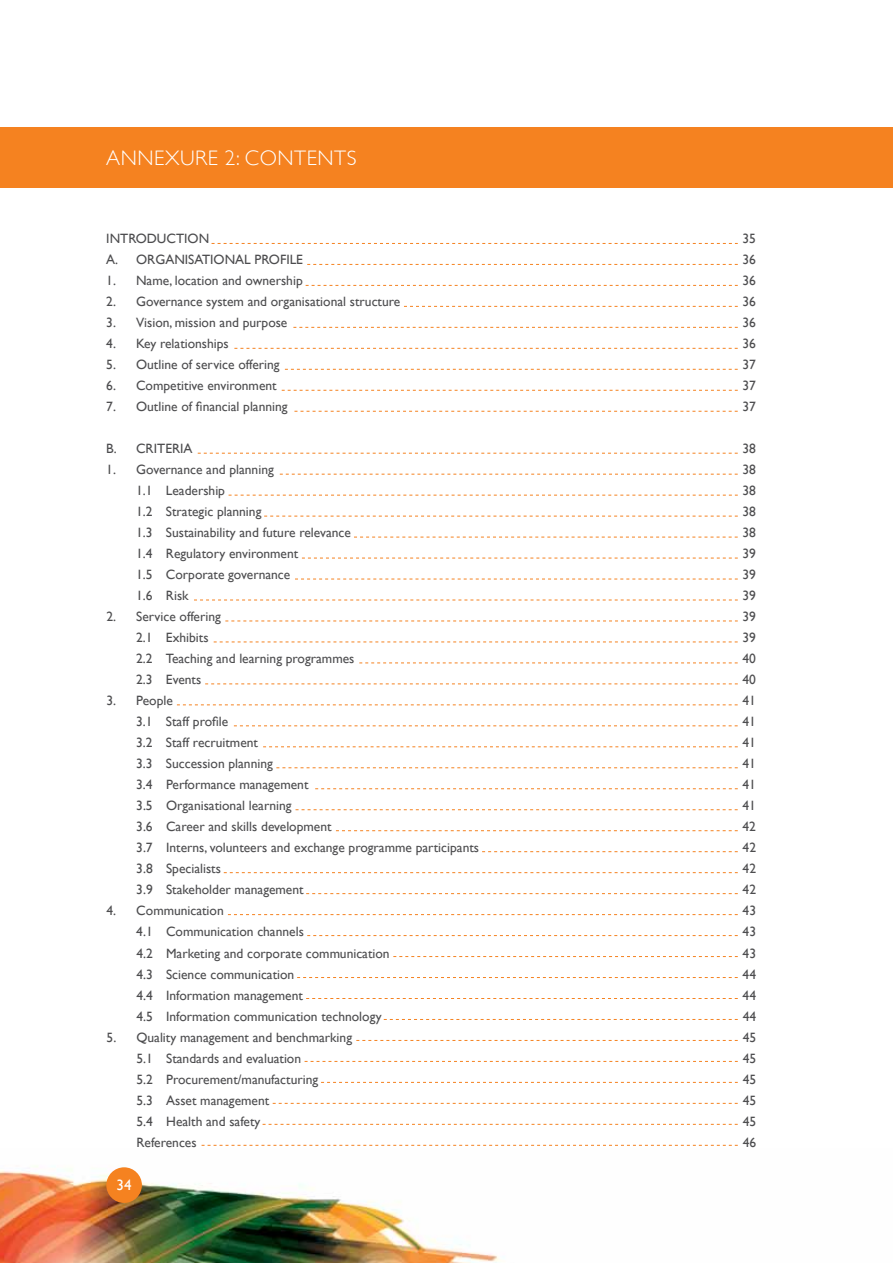
<style>
.page{position:relative;width:893px;height:1263px;background:#fff}
.page>*{position:absolute;margin:0;border:0;box-sizing:border-box;transform-origin:0 0}
.t1{font:300 21px "Gill Sans";letter-spacing:.025em;color:#fff}
.t2{font:15px "Gill Sans";color:#fff}
.t3{font:13.5px "Gill Sans";color:#4d4d4f}
</style>
<div class="page">
<img style="left:0;top:1166px;width:500px;height:97px">
<div style="left:106px;top:1167px;width:36px;height:36px;background:#f58220;border-radius:50%"></div>
<svg style="left:212px;top:243px;width:526px;height:1px"></svg>
<svg style="left:307px;top:264px;width:431px;height:1px"></svg>
<svg style="left:306px;top:285px;width:432px;height:1px"></svg>
<svg style="left:404px;top:306px;width:334px;height:1px"></svg>
<svg style="left:234px;top:348px;width:504px;height:1px"></svg>
<svg style="left:285px;top:369px;width:453px;height:1px"></svg>
<svg style="left:293px;top:327px;width:445px;height:1px"></svg>
<div style="left:0;top:128px;width:893px;height:60px;background:#f58220"></div>
<svg style="left:282px;top:390px;width:456px;height:1px"></svg>
<svg style="left:294px;top:411px;width:444px;height:1px"></svg>
<svg style="left:198px;top:453px;width:540px;height:1px"></svg>
<svg style="left:229px;top:495px;width:509px;height:1px"></svg>
<svg style="left:354px;top:537px;width:384px;height:1px"></svg>
<svg style="left:177px;top:704px;width:561px;height:1px"></svg>
<svg style="left:263px;top:746px;width:475px;height:1px"></svg>
<svg style="left:315px;top:788px;width:423px;height:1px"></svg>
<svg style="left:482px;top:851px;width:256px;height:1px"></svg>
<svg style="left:228px;top:914px;width:510px;height:1px"></svg>
<svg style="left:306px;top:998px;width:432px;height:1px"></svg>
<svg style="left:302px;top:558px;width:436px;height:1px"></svg>
<svg style="left:214px;top:641px;width:524px;height:1px"></svg>
<svg style="left:280px;top:474px;width:458px;height:1px"></svg>
<svg style="left:264px;top:516px;width:474px;height:1px"></svg>
<svg style="left:194px;top:600px;width:544px;height:1px"></svg>
<svg style="left:359px;top:662px;width:379px;height:1px"></svg>
<svg style="left:234px;top:725px;width:504px;height:1px"></svg>
<svg style="left:276px;top:767px;width:462px;height:1px"></svg>
<svg style="left:296px;top:809px;width:442px;height:1px"></svg>
<svg style="left:356px;top:1040px;width:382px;height:1px"></svg>
<svg style="left:321px;top:1082px;width:417px;height:1px"></svg>
<svg style="left:273px;top:1103px;width:465px;height:1px"></svg>
<svg style="left:263px;top:1124px;width:475px;height:1px"></svg>
<svg style="left:202px;top:1145px;width:536px;height:1px"></svg>
<svg style="left:393px;top:956px;width:345px;height:1px"></svg>
<svg style="left:336px;top:830px;width:402px;height:1px"></svg>
<svg style="left:306px;top:893px;width:432px;height:1px"></svg>
<svg style="left:307px;top:935px;width:431px;height:1px"></svg>
<svg style="left:297px;top:977px;width:441px;height:1px"></svg>
<svg style="left:384px;top:1019px;width:354px;height:1px"></svg>
<svg style="left:305px;top:1061px;width:433px;height:1px"></svg>
<svg style="left:224px;top:872px;width:514px;height:1px"></svg>
<svg style="left:225px;top:621px;width:513px;height:1px"></svg>
<svg style="left:295px;top:579px;width:443px;height:1px"></svg>
<svg style="left:205px;top:683px;width:533px;height:1px"></svg>
<h1 class="t1" style="left:106px;top:146px;width:252px">ANNEXURE 2: CONTENTS</h1>
<p class="t3" style="left:106px;top:231px;width:104px">INTRODUCTION</p>
<p class="t3" style="left:742px;top:231px;width:15px">35</p>
<p class="t3" style="left:106px;top:252px;width:198px">A. ORGANISATIONAL PROFILE</p>
<p class="t3" style="left:742px;top:252px;width:15px">36</p>
<p class="t3" style="left:106px;top:273px;width:198px">1. Name, location and ownership</p>
<p class="t3" style="left:742px;top:273px;width:15px">36</p>
<p class="t3" style="left:106px;top:294px;width:296px">2. Governance system and organisational structure</p>
<p class="t3" style="left:742px;top:294px;width:15px">36</p>
<p class="t3" style="left:106px;top:315px;width:183px">3. Vision, mission and purpose</p>
<p class="t3" style="left:742px;top:315px;width:15px">36</p>
<p class="t3" style="left:106px;top:336px;width:124px">4. Key relationships</p>
<p class="t3" style="left:742px;top:336px;width:15px">36</p>
<p class="t3" style="left:106px;top:357px;width:175px">5. Outline of service offering</p>
<p class="t3" style="left:742px;top:357px;width:15px">37</p>
<p class="t3" style="left:106px;top:378px;width:172px">6. Competitive environment</p>
<p class="t3" style="left:742px;top:378px;width:15px">37</p>
<p class="t3" style="left:106px;top:399px;width:183px">7. Outline of financial planning</p>
<p class="t3" style="left:742px;top:399px;width:15px">37</p>
<p class="t3" style="left:106px;top:441px;width:88px">B. CRITERIA</p>
<p class="t3" style="left:742px;top:441px;width:15px">38</p>
<p class="t3" style="left:106px;top:462px;width:169px">1. Governance and planning</p>
<p class="t3" style="left:742px;top:462px;width:15px">38</p>
<p class="t3" style="left:136px;top:483px;width:90px">1.1 Leadership</p>
<p class="t3" style="left:742px;top:483px;width:15px">38</p>
<p class="t3" style="left:136px;top:504px;width:127px">1.2 Strategic planning</p>
<p class="t3" style="left:742px;top:504px;width:15px">38</p>
<p class="t3" style="left:136px;top:525px;width:216px">1.3 Sustainability and future relevance</p>
<p class="t3" style="left:742px;top:525px;width:15px">38</p>
<p class="t3" style="left:136px;top:546px;width:164px">1.4 Regulatory environment</p>
<p class="t3" style="left:742px;top:546px;width:15px">39</p>
<p class="t3" style="left:136px;top:567px;width:156px">1.5 Corporate governance</p>
<p class="t3" style="left:742px;top:567px;width:15px">39</p>
<p class="t3" style="left:136px;top:588px;width:54px">1.6 Risk</p>
<p class="t3" style="left:742px;top:588px;width:15px">39</p>
<p class="t3" style="left:106px;top:609px;width:116px">2. Service offering</p>
<p class="t3" style="left:742px;top:609px;width:15px">39</p>
<p class="t3" style="left:136px;top:630px;width:74px">2.1 Exhibits</p>
<p class="t3" style="left:742px;top:630px;width:15px">39</p>
<p class="t3" style="left:136px;top:651px;width:220px">2.2 Teaching and learning programmes</p>
<p class="t3" style="left:742px;top:651px;width:15px">40</p>
<p class="t3" style="left:136px;top:672px;width:67px">2.3 Events</p>
<p class="t3" style="left:742px;top:672px;width:15px">40</p>
<p class="t3" style="left:106px;top:693px;width:68px">3. People</p>
<p class="t3" style="left:742px;top:693px;width:15px">41</p>
<p class="t3" style="left:136px;top:714px;width:94px">3.1 Staff profile</p>
<p class="t3" style="left:742px;top:714px;width:15px">41</p>
<p class="t3" style="left:136px;top:735px;width:123px">3.2 Staff recruitment</p>
<p class="t3" style="left:742px;top:735px;width:15px">41</p>
<p class="t3" style="left:136px;top:756px;width:138px">3.3 Succession planning</p>
<p class="t3" style="left:742px;top:756px;width:15px">41</p>
<p class="t3" style="left:136px;top:777px;width:174px">3.4 Performance management</p>
<p class="t3" style="left:742px;top:777px;width:15px">41</p>
<p class="t3" style="left:136px;top:798px;width:157px">3.5 Organisational learning</p>
<p class="t3" style="left:742px;top:798px;width:15px">41</p>
<p class="t3" style="left:136px;top:819px;width:197px">3.6 Career and skills development</p>
<p class="t3" style="left:742px;top:819px;width:15px">42</p>
<p class="t3" style="left:136px;top:840px;width:344px">3.7 Interns, volunteers and exchange programme participants</p>
<p class="t3" style="left:743px;top:840px;width:15px">42</p>
<p class="t3" style="left:136px;top:861px;width:86px">3.8 Specialists</p>
<p class="t3" style="left:743px;top:861px;width:15px">42</p>
<p class="t3" style="left:136px;top:882px;width:169px">3.9 Stakeholder management</p>
<p class="t3" style="left:743px;top:882px;width:15px">42</p>
<p class="t3" style="left:107px;top:903px;width:119px">4. Communication</p>
<p class="t3" style="left:743px;top:903px;width:15px">43</p>
<p class="t3" style="left:136px;top:924px;width:169px">4.1 Communication channels</p>
<p class="t3" style="left:743px;top:924px;width:15px">43</p>
<p class="t3" style="left:136px;top:945px;width:255px">4.2 Marketing and corporate communication</p>
<p class="t3" style="left:743px;top:945px;width:15px">43</p>
<p class="t3" style="left:136px;top:966px;width:160px">4.3 Science communication</p>
<p class="t3" style="left:743px;top:966px;width:15px">44</p>
<p class="t3" style="left:136px;top:987px;width:168px">4.4 Information management</p>
<p class="t3" style="left:743px;top:987px;width:15px">44</p>
<p class="t3" style="left:136px;top:1008px;width:247px">4.5 Information communication technology</p>
<p class="t3" style="left:743px;top:1008px;width:15px">44</p>
<p class="t3" style="left:107px;top:1029px;width:247px">5. Quality management and benchmarking</p>
<p class="t3" style="left:743px;top:1029px;width:15px">45</p>
<p class="t3" style="left:136px;top:1050px;width:166px">5.1 Standards and evaluation</p>
<p class="t3" style="left:743px;top:1050px;width:15px">45</p>
<p class="t3" style="left:136px;top:1071px;width:183px">5.2 Procurement/manufacturing</p>
<p class="t3" style="left:743px;top:1071px;width:15px">45</p>
<p class="t3" style="left:136px;top:1092px;width:134px">5.3 Asset management</p>
<p class="t3" style="left:743px;top:1092px;width:15px">45</p>
<p class="t3" style="left:136px;top:1113px;width:126px">5.4 Health and safety</p>
<p class="t3" style="left:743px;top:1113px;width:15px">45</p>
<p class="t3" style="left:136px;top:1134px;width:62px">References</p>
<p class="t3" style="left:743px;top:1134px;width:15px">46</p>
<p class="t2" style="left:117px;top:1176px;width:16px">34</p>
</div>
